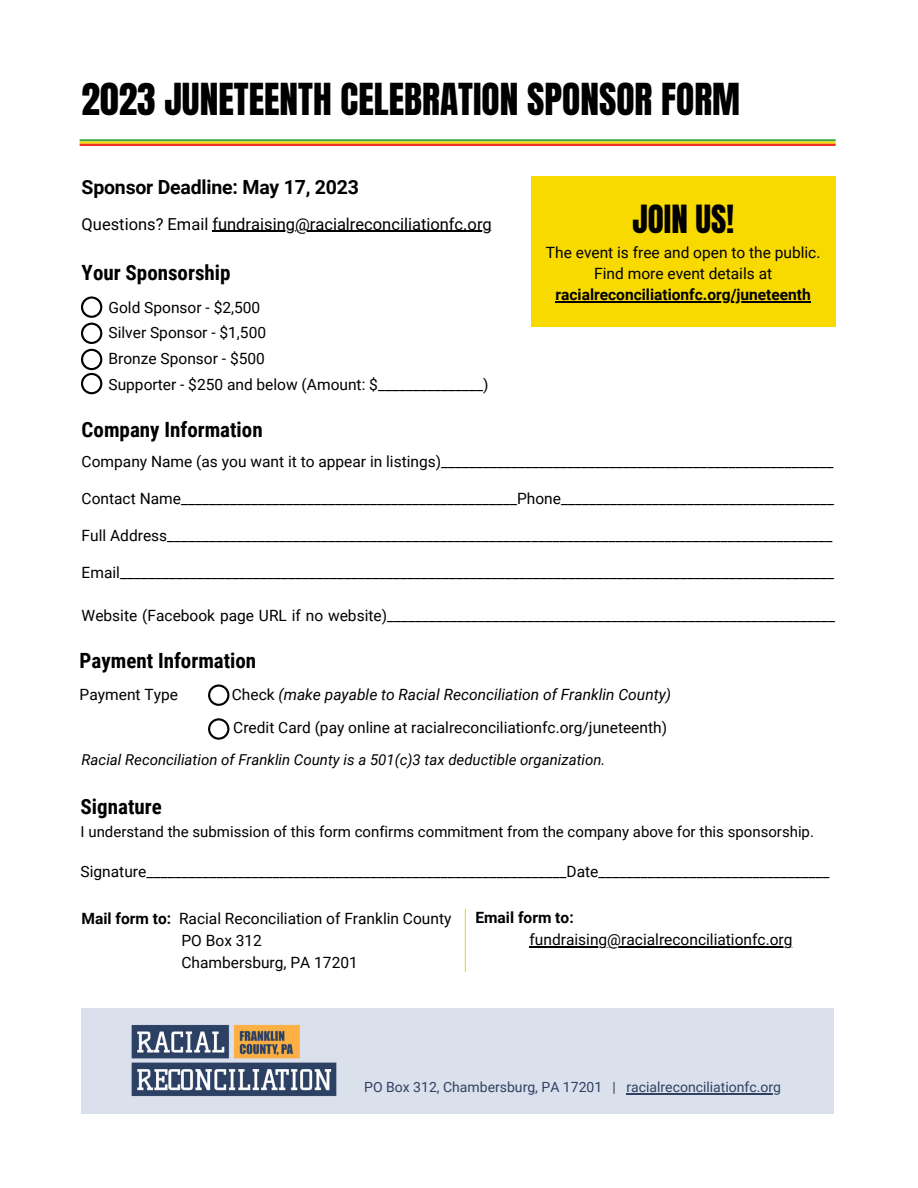
<style>
.page{position:relative;width:918px;height:1188px;background:#fff}
.page>*{position:absolute;margin:0;border:0;box-sizing:border-box;transform-origin:0 0}
.t1{font:37.5px "Anton";color:#000}
.t2{font:33px "Anton";color:#000}
.t3{font:700 21px "Roboto Condensed";color:#000}
.t4{font:700 19.5px "Roboto";letter-spacing:-.01em;color:#000}
.t5{font:16.5px "Roboto";color:#000}
.t6{font:15.45px/25.8px "Roboto";color:#000}
.t7{font:700 15.45px "Roboto";color:#000}
.t8{font:15px "Roboto";color:#000}
.t9{font:italic 15px "Roboto";color:#000}
.t10{font:13.95px "Roboto";color:#2f4161}
.s1{font-style:italic}
.s2{font-weight:700}
</style>
<div class="page">
<hr style="left:80px;top:139px;width:756px;height:2px;background:#3ba844">
<hr style="left:465px;top:909px;width:1px;height:63px;background:#f8da01">
<div style="left:82px;top:1008px;width:751px;height:105px;background:#dae0ec"></div>
<img style="left:131px;top:1024px;width:206px;height:73px">
<div style="left:531px;top:176px;width:304px;height:151px;background:#f8da01"></div>
<hr style="left:556px;top:302px;width:255px;height:1px;background:#000">
<hr style="left:80px;top:141px;width:756px;height:3px;background:#f8da01">
<hr style="left:80px;top:144px;width:756px;height:2px;background:#ed3121">
<hr style="left:530px;top:946px;width:263px;height:1px;background:#000">
<hr style="left:212px;top:231px;width:280px;height:1px;background:#000">
<hr style="left:626px;top:1093px;width:155px;height:1px;background:#2f4161">
<svg style="left:81px;top:296px;width:21px;height:98px"></svg>
<svg style="left:208px;top:684px;width:21px;height:22px"></svg>
<svg style="left:208px;top:718px;width:21px;height:22px"></svg>
<h1 class="t1" style="left:82px;top:72px;width:660px">2023 JUNETEENTH CELEBRATION SPONSOR FORM</h1>
<p class="t4" style="left:82px;top:176px;width:279px">Sponsor Deadline: May 17, 2023</p>
<p class="t5" style="left:82px;top:214px;width:412px">Questions? Email fundraising@racialreconciliationfc.org</p>
<h3 class="t3" style="left:82px;top:261px;width:150px">Your Sponsorship</h3>
<p class="t6" style="left:109px;top:294px;width:381px">Gold Sponsor - $2,500<br>Silver Sponsor - $1,500<br>Bronze Sponsor - $500<br>Supporter - $250 and below (Amount: $_______________)</p>
<h2 class="t2" style="left:633px;top:195px;width:103px">JOIN US!</h2>
<p class="t6" style="left:546px;top:242px;width:276px;line-height:21.3px;text-align:center">The event is free and open to the public.<br>Find more event details at</p>
<p class="t7" style="left:556px;top:286px;width:257px">racialreconciliationfc.org/juneteenth</p>
<h3 class="t3" style="left:82px;top:417px;width:183px">Company Information</h3>
<p class="t6" style="left:82px;top:449px;width:753px">Company Name (as you want it to appear in listings)________________________________________________________</p>
<p class="t6" style="left:82px;top:486px;width:754px">Contact Name________________________________________________Phone_______________________________________</p>
<p class="t6" style="left:82px;top:523px;width:752px">Full Address_______________________________________________________________________________________________</p>
<p class="t6" style="left:82px;top:559px;width:754px">Email______________________________________________________________________________________________________</p>
<p class="t6" style="left:82px;top:603px;width:755px">Website (Facebook page URL if no website)________________________________________________________________</p>
<h3 class="t3" style="left:80px;top:648px;width:178px">Payment Information</h3>
<p class="t6" style="left:80px;top:682px;width:100px">Payment Type</p>
<p class="t6" style="left:232px;top:678px;width:441px;line-height:32.7px">Check <span class="s1">(make payable to Racial Reconciliation of Franklin County)<br></span>Credit Card (pay online at racialreconciliationfc.org/juneteenth)</p>
<p class="t9" style="left:82px;top:751px;width:525px">Racial Reconciliation of Franklin County is a 501(c)3 tax deductible organization.</p>
<h3 class="t3" style="left:81px;top:794px;width:83px">Signature</h3>
<p class="t8" style="left:81px;top:823px;width:735px">I understand the submission of this form confirms commitment from the company above for this sponsorship.</p>
<p class="t6" style="left:81px;top:859px;width:750px">Signature____________________________________________________________Date_________________________________</p>
<p class="t6" style="left:182px;top:908px;width:271px;line-height:21.6px;text-indent:-100px"><span class="s2">Mail form to:</span> Racial Reconciliation of Franklin County<br>PO Box 312<br>Chambersburg, PA 17201</p>
<p class="t7" style="left:475px;top:909px;width:100px">Email form to:</p>
<p class="t6" style="left:530px;top:927px;width:265px">fundraising@racialreconciliationfc.org</p>
<p class="t10" style="left:364px;top:1079px;width:418px">PO Box 312, Chambersburg, PA 17201 | racialreconciliationfc.org</p>
</div>
